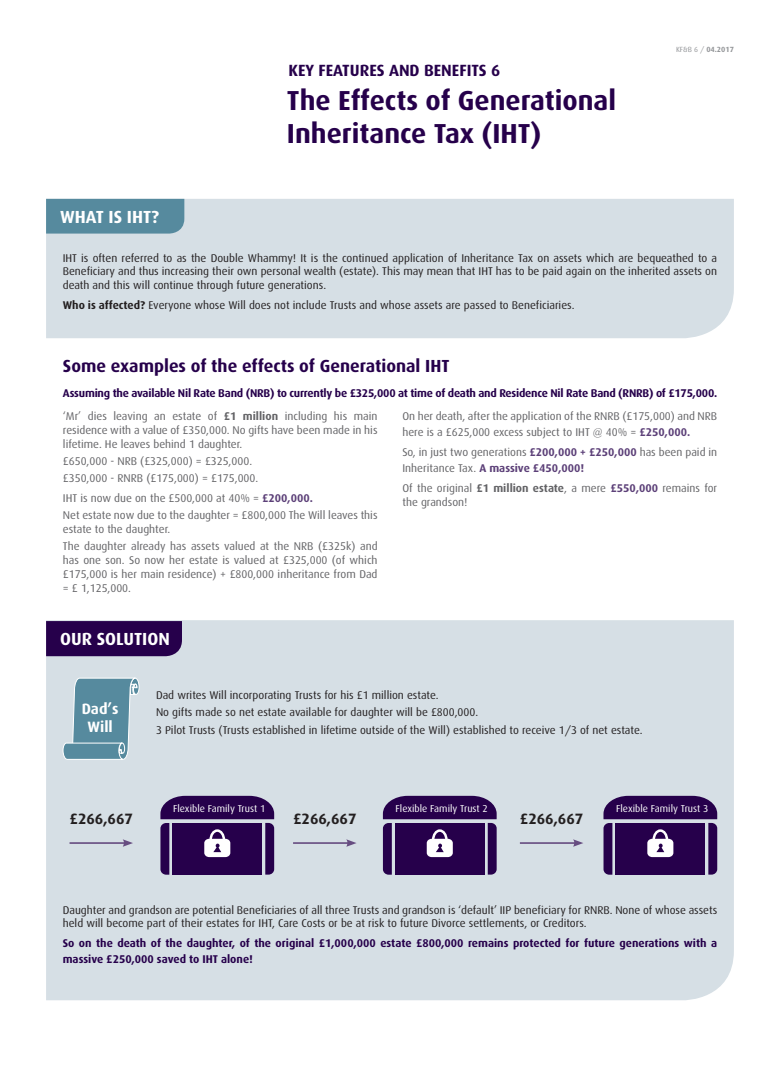
<style>
.page{position:relative;width:780px;height:1088px;background:#fff}
.page>*{position:absolute;margin:0;border:0;box-sizing:border-box;transform-origin:0 0}
.Headline{font:700 27.5px/33px "Dax";color:#26004b}
.RED_Subheading{font:700 17.5px "Dax";color:#26004b}
.Grey_Box_Headers{font:700 17.5px "Dax";color:#fff}
.t1{font:700 16.25px "Dax";color:#26004b}
.t2{font:700 15px "Dax";color:#231f20}
.t3{font:700 15px "Dax";color:#fff}
.Body_Copy{font:11.25px/13.8px "Dax";color:#231f20;text-align:justify}
.Body_Copy-2{font:11.25px/13.8px "Dax";color:#636366}
.Body_Copy-3{font:700 11.25px/16.2px "Dax";letter-spacing:-.01em;color:#26004b}
.t4{font:10px "Dax";color:#fff}
.t5{font:700 7.5px "Dax";color:#939598}
.s1{font-weight:400}
.s2{font-weight:700}
.s3{font-weight:700;color:#5c4078}
</style>
<div class="page">
<div style="left:46px;top:199px;width:687px;height:139px;background:#d6dfe5"></div>
<div style="left:46px;top:620px;width:687px;height:380px;background:#d6dfe5"></div>
<div style="left:46px;top:199px;width:138px;height:35px;background:#568a9e"></div>
<hr style="left:69px;top:842px;width:57px;height:2px;background:#674d81">
<svg style="left:123px;top:839px;width:10px;height:8px"></svg>
<hr style="left:293px;top:842px;width:56px;height:2px;background:#674d81">
<svg style="left:346px;top:839px;width:10px;height:8px"></svg>
<hr style="left:520px;top:842px;width:56px;height:2px;background:#674d81">
<svg style="left:573px;top:839px;width:10px;height:8px"></svg>
<svg style="left:63px;top:678px;width:76px;height:91px;background:#85a9b8"></svg>
<svg style="left:160px;top:796px;width:114px;height:79px;background:#452665"></svg>
<svg style="left:383px;top:796px;width:113px;height:79px;background:#442564"></svg>
<svg style="left:603px;top:796px;width:114px;height:79px;background:#452665"></svg>
<div style="left:46px;top:621px;width:136px;height:35px;background:#26004b"></div>
<p class="t1" style="left:288px;top:61px;width:213px">KEY FEATURES AND BENEFITS 6</p>
<p class="Headline" style="left:287px;top:84px;width:331px">The Effects of Generational<br>Inheritance Tax (IHT)</p>
<p class="t5" style="left:676px;top:45px;width:59px"><span class="s1">KF&amp;B 6 /</span> 04.2017</p>
<p class="Grey_Box_Headers" style="left:60px;top:207px;width:100px">WHAT IS IHT?</p>
<p class="Body_Copy" style="left:63px;top:251px;width:656px">IHT is often referred to as the Double Whammy! It is the continued application of Inheritance Tax on assets which are bequeathed to a Beneficiary and thus increasing their own personal wealth (estate). This may mean that IHT has to be paid again on the inherited assets on death and this will continue through future generations.</p>
<p class="Body_Copy" style="left:63px;top:298px;width:513px"><span class="s2">Who is affected?</span> Everyone whose Will does not include Trusts and whose assets are passed to Beneficiaries.</p>
<p class="RED_Subheading" style="left:63px;top:356px;width:388px">Some examples of the effects of Generational IHT</p>
<p class="Body_Copy-2" style="left:63px;top:409px;width:316px;text-align:justify">‘Mr’ dies leaving an estate of <span class="s2">£1 million</span> including his main residence with a value of £350,000. No gifts have been made in his lifetime. He leaves behind 1 daughter.</p>
<p class="Body_Copy-2" style="left:63px;top:454px;width:191px">£650,000 - NRB (£325,000) = £325,000.</p>
<p class="Body_Copy-2" style="left:63px;top:472px;width:197px">£350,000 - RNRB (£175,000) = £175,000.</p>
<p class="Body_Copy-2" style="left:63px;top:491px;width:251px">IHT is now due on the £500,000 at 40% = <span class="s3">£200,000.</span></p>
<p class="Body_Copy-2" style="left:63px;top:509px;width:316px">Net estate now due to the daughter = £800,000 The Will leaves this estate to the daughter.</p>
<p class="Body_Copy-2" style="left:63px;top:540px;width:316px;text-align:justify">The daughter already has assets valued at the NRB (£325k) and has one son. So now her estate is valued at £325,000 (of which £175,000 is her main residence) + £800,000 inheritance from Dad = £ 1,125,000.</p>
<p class="Body_Copy-3" style="left:63px;top:385px;width:655px">Assuming the available Nil Rate Band (NRB) to currently be £325,000 at time of death and Residence Nil Rate Band (RNRB) of £175,000.</p>
<p class="Body_Copy-2" style="left:402px;top:408px;width:316px;line-height:16.2px">On her death, after the application of the RNRB (£175,000) and NRB here is a £625,000 excess subject to IHT @ 40% = <span class="s3">£250,000.</span></p>
<p class="Body_Copy-2" style="left:402px;top:444px;width:316px;line-height:16.2px">So, in just two generations <span class="s3">£200,000 + £250,000</span> has been paid in<br>Inheritance Tax. <span class="s3">A massive £450,000!</span></p>
<p class="Body_Copy-2" style="left:402px;top:482px;width:316px">Of the original <span class="s2">£1 million estate</span>, a mere <span class="s3">£550,000</span> remains for the grandson!</p>
<p class="Grey_Box_Headers" style="left:60px;top:629px;width:111px">OUR SOLUTION</p>
<p class="t3" style="left:82px;top:700px;width:38px">Dad’s</p>
<p class="t3" style="left:88px;top:718px;width:27px">Will</p>
<p class="Body_Copy" style="left:156px;top:688px;width:284px">Dad writes Will incorporating Trusts for his £1 million estate.</p>
<p class="Body_Copy" style="left:156px;top:706px;width:324px">No gifts made so net estate available for daughter will be £800,000.</p>
<p class="Body_Copy" style="left:156px;top:723px;width:488px">3 Pilot Trusts (Trusts established in lifetime outside of the Will) established to receive 1/3 of net estate.</p>
<p class="t4" style="left:173px;top:803px;width:94px">Flexible Family Trust 1</p>
<p class="t4" style="left:395px;top:803px;width:94px">Flexible Family Trust 2</p>
<p class="t4" style="left:616px;top:803px;width:94px">Flexible Family Trust 3</p>
<p class="t2" style="left:69px;top:810px;width:65px">£266,667</p>
<p class="t2" style="left:293px;top:810px;width:65px">£266,667</p>
<p class="t2" style="left:520px;top:810px;width:65px">£266,667</p>
<p class="Body_Copy" style="left:63px;top:903px;width:656px">Daughter and grandson are potential Beneficiaries of all three Trusts and grandson is ‘default’ IIP beneficiary for RNRB. None of whose assets held will become part of their estates for IHT, Care Costs or be at risk to future Divorce settlements, or Creditors.</p>
<p class="Body_Copy-3" style="left:63px;top:935px;width:656px">So on the death of the daughter, of the original £1,000,000 estate £800,000 remains protected for future generations with a massive £250,000 saved to IHT alone!</p>
</div>
